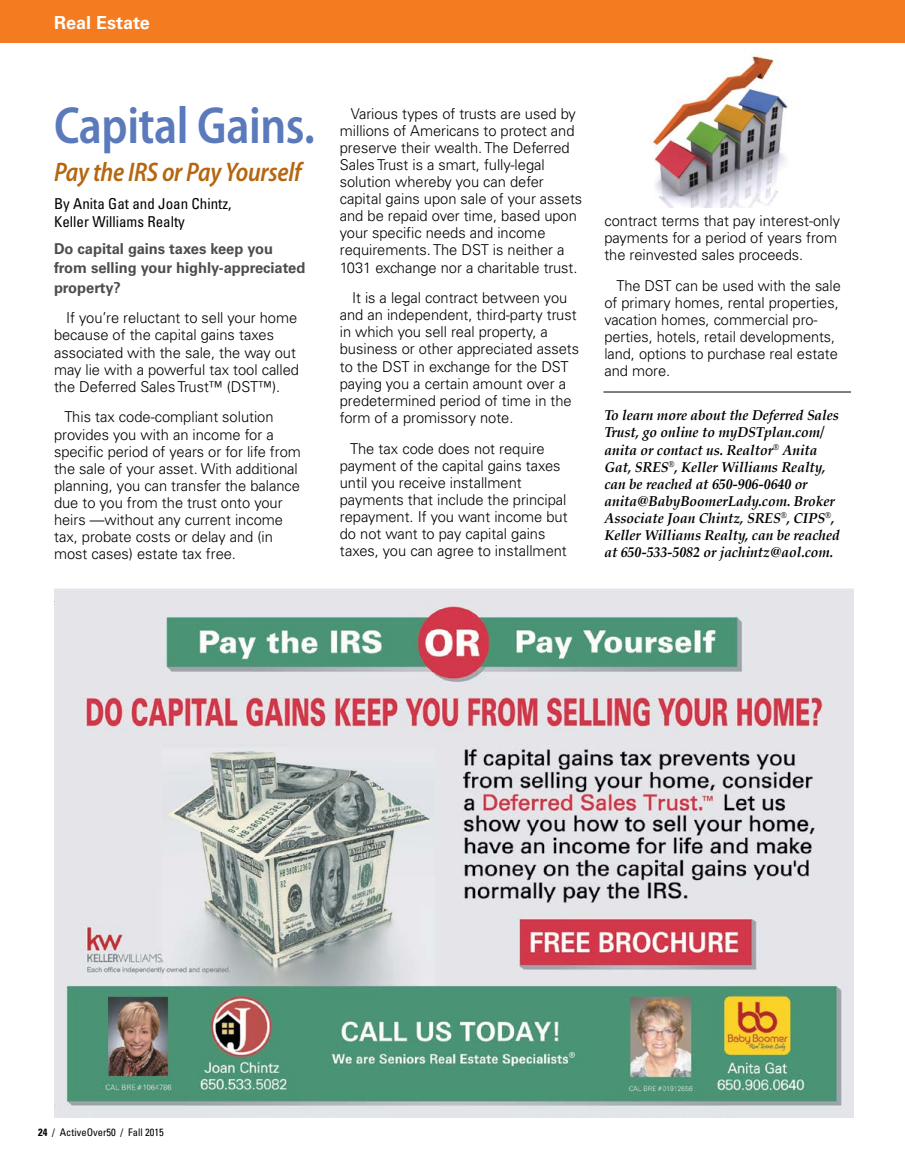
<style>
.page{position:relative;width:905px;height:1175px;background:#fff}
.page>*{position:absolute;margin:0;border:0;box-sizing:border-box;transform-origin:0 0}
.t1{font:600 semi-condensed 52.5px "Myriad Pro";letter-spacing:-.01em;color:#5b7abc;scale:.93 1}
.t2{font:italic 600 semi-condensed 27px "Myriad Pro";letter-spacing:-.01em;color:#b56611;scale:.93 1}
.t3{font:700 18px "Univers";color:#fff}
.t4{font:300 15px/17.1px "Univers";color:#000}
.t5{font:700 15px/19.5px "Univers";color:#4d4d4f}
.t6{font:condensed 15px/18px "Univers";color:#000}
.t7{font:italic 700 14.25px/17.1px "Palatino";letter-spacing:-.005em;color:#000}
.t8{font:condensed 10.5px "Univers LT Std";color:#000}
.s1{font-weight:700}
</style>
<div class="page">
<div style="left:0;top:0;width:904px;height:42px;background:#f47b20"></div>
<hr style="left:603px;top:391px;width:247px;height:1px;background:#000">
<img style="left:54px;top:589px;width:799px;height:528px">
<img style="left:650px;top:55px;width:142px;height:152px">
<p class="t3" style="left:54px;top:12px;width:97px">Real Estate</p>
<h1 class="t1" style="left:54px;top:93px;width:282px">Capital Gains.</h1>
<h2 class="t2" style="left:54px;top:155px;width:267px">Pay the IRS or Pay Yourself</h2>
<p class="t6" style="left:54px;top:194px;width:179px">By Anita Gat and Joan Chintz,<br>Keller Williams Realty</p>
<p class="t5" style="left:54px;top:239px;width:253px">Do capital gains taxes keep you from selling your highly-appreciated property?</p>
<p class="t4" style="left:54px;top:309px;width:246px;text-indent:12px">If you’re reluctant to sell your home because of the capital gains taxes associated with the sale, the way out may lie with a powerful tax tool called the Deferred Sales Trust™ (DST™).</p>
<p class="t4" style="left:54px;top:408px;width:248px;text-indent:10px">This tax code-compliant solution provides you with an income for a specific period of years or for life from the sale of your asset. With additional planning, you can transfer the balance due to you from the trust onto your heirs —without any current income tax, probate costs or delay and (in most cases) estate tax free.</p>
<p class="t4" style="left:340px;top:105px;width:244px;text-indent:11px">Various types of trusts are used by millions of Americans to protect and preserve their wealth. The Deferred Sales Trust is a smart, fully-legal solution whereby you can defer capital gains upon sale of your assets and be repaid over time, based upon your specific needs and income requirements. The DST is neither a 1031 exchange nor a charitable trust.</p>
<p class="t4" style="left:340px;top:289px;width:241px;text-indent:12px">It is a legal contract between you and an independent, third-party trust in which you sell real property, a business or other appreciated assets to the DST in exchange for the DST paying you a certain amount over a predetermined period of time in the form of a promissory note.</p>
<p class="t4" style="left:340px;top:439px;width:229px;text-indent:10px">The tax code does not require payment of the capital gains taxes until you receive installment payments that include the principal repayment. If you want income but do not want to pay capital gains taxes, you can agree to installment</p>
<p class="t4" style="left:604px;top:212px;width:237px">contract terms that pay interest-only payments for a period of years from the reinvested sales proceeds.</p>
<p class="t4" style="left:604px;top:277px;width:238px;text-indent:12px">The DST can be used with the sale of primary homes, rental properties, vacation homes, commercial pro&shy;perties, hotels, retail developments, land, options to purchase real estate and more.</p>
<p class="t7" style="left:604px;top:407px;width:237px">To learn more about the Deferred Sales Trust, go online to myDSTplan.com/ anita or contact us. Realtor<sup>®</sup> Anita Gat, SRES<sup>®</sup>, Keller Williams Realty, can be reached at 650-906-0640 or anita@BabyBoomerLady.com. Broker Associate Joan Chintz, SRES<sup>®</sup>, CIPS<sup>®</sup>, Keller Williams Realty, can be reached at 650-533-5082 or jachintz@aol.com.</p>
<p class="t8" style="left:38px;top:1125px;width:127px"><span class="s1">24</span> / ActiveOver50 / Fall 2015</p>
</div>
